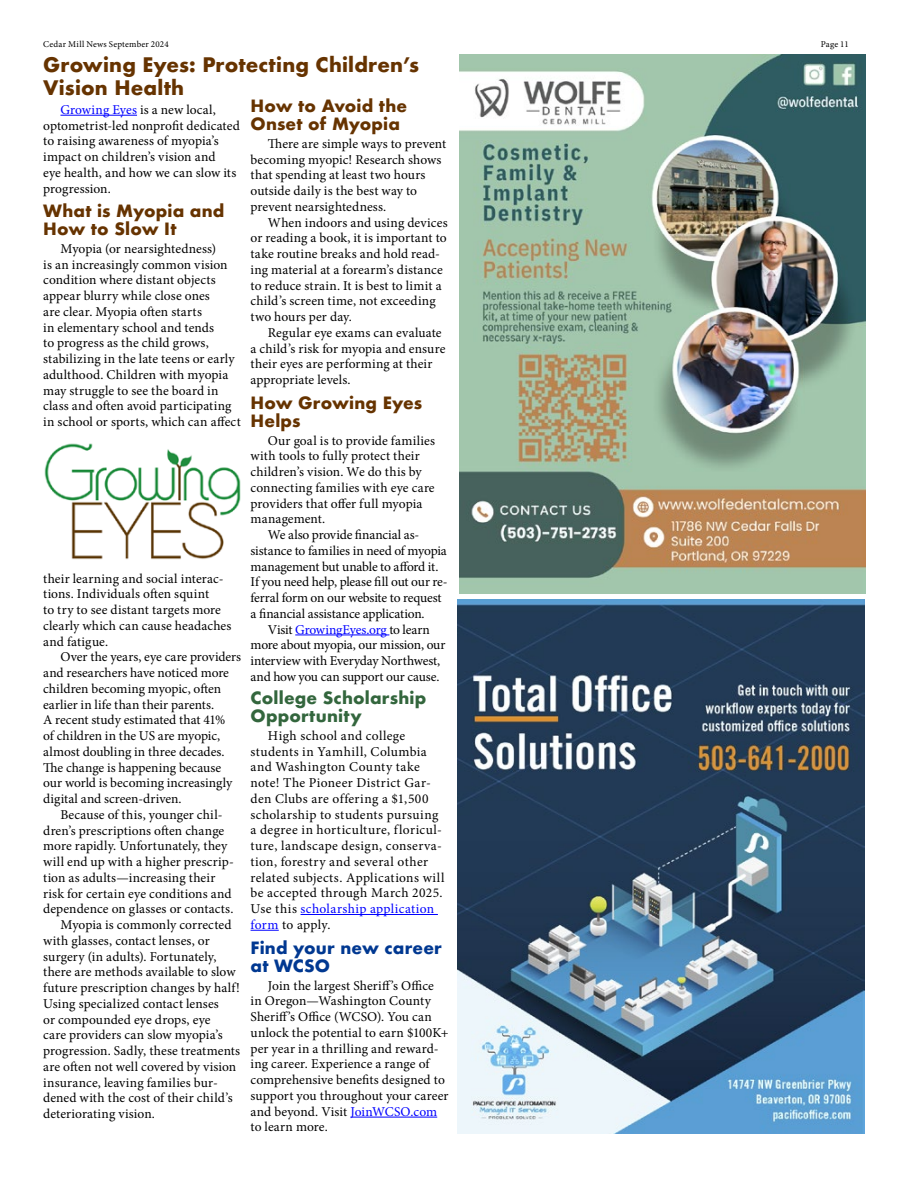
<style>
.page{position:relative;width:918px;height:1188px;background:#fff}
.page>*{position:absolute;margin:0;border:0;box-sizing:border-box;transform-origin:0 0}
.headbrown_1{font:700 19.5px/23.4px "Futura";letter-spacing:.01em;color:#630}
.headbrown_2{font:700 16.5px/18px "Futura";letter-spacing:.01em;color:#630}
.headgreen_2{font:700 16.5px/18px "Futura";letter-spacing:.015em;color:#33663d}
.headblue_2{font:700 16.5px/18px "Futura";letter-spacing:.01em;color:#003891}
._1Body_text{font:13.5px/15.8px "Minion Pro";letter-spacing:.01em;color:#000}
._1Body_text-2{font:13.5px/15.8px "Minion Pro";letter-spacing:.03em;color:#000}
._1Body_text-3{font:13.5px/15.8px "Minion Pro";letter-spacing:-.015em;color:#000}
.t1{font:9px "Minion Pro";letter-spacing:.025em;color:#000}
.s1{color:#00f}
</style>
<div class="page">
<img style="left:458px;top:599px;width:406px;height:535px">
<img style="left:459px;top:54px;width:406px;height:540px">
<hr style="left:60px;top:115px;width:77px;height:1px;background:#00f">
<hr style="left:295px;top:635px;width:94px;height:1px;background:#00f">
<img style="left:44px;top:443px;width:197px;height:117px">
<hr style="left:350px;top:1117px;width:87px;height:1px;background:#00f">
<hr style="left:301px;top:914px;width:137px;height:1px;background:#00f">
<svg style="left:251px;top:930px;width:28px;height:1px"></svg>
<p class="t1" style="left:43px;top:38px;width:127px">Cedar Mill News September 2024</p>
<p class="t1" style="left:821px;top:38px;width:29px">Page 11</p>
<p class="headbrown_1" style="left:43px;top:53px;width:377px">Growing Eyes: Protecting Children’s<br>Vision Health</p>
<p class="_1Body_text" style="left:43px;top:102px;width:198px;text-indent:17px"><span class="s1">Growing Eyes</span> is a new local, optometrist-led nonprofit dedicated to raising awareness of myopia’s impact on children’s vision and<br>eye health, and how we can slow its progression.</p>
<p class="headbrown_2" style="left:43px;top:202px;width:183px">What is Myopia and<br>How to Slow It</p>
<p class="_1Body_text" style="left:43px;top:241px;width:199px;text-indent:17px">Myopia (or nearsightedness)<br>is an increasingly common vision condition where distant objects appear blurry while close ones<br>are clear. Myopia often starts<br>in elementary school and tends<br>to progress as the child grows, stabilizing in the late teens or early adulthood. Children with myopia may struggle to see the board in class and often avoid participating in school or sports, which can affect</p>
<p class="_1Body_text" style="left:43px;top:571px;width:190px">their learning and social interac&shy;tions. Individuals often squint<br>to try to see distant targets more clearly which can cause headaches and fatigue.</p>
<p class="_1Body_text" style="left:43px;top:649px;width:200px;text-indent:17px">Over the years, eye care providers and researchers have noticed more children becoming myopic, often earlier in life than their parents.<br>A recent study estimated that 41%<br>of children in the US are myopic, almost doubling in three decades.<br>The change is happening because our world is becoming increasingly digital and screen-driven.</p>
<p class="_1Body_text" style="left:43px;top:807px;width:192px;text-indent:17px">Because of this, younger chil&shy;dren’s prescriptions often change more rapidly. Unfortunately, they will end up with a higher prescrip&shy;tion as adults—increasing their risk for certain eye conditions and dependence on glasses or contacts.</p>
<p class="_1Body_text" style="left:43px;top:917px;width:199px;text-indent:17px">Myopia is commonly corrected with glasses, contact lenses, or surgery (in adults). Fortunately, there are methods available to slow future prescription changes by half!<br>Using specialized contact lenses<br>or compounded eye drops, eye<br>care providers can slow myopia’s progression. Sadly, these treatments are often not well covered by vision insurance, leaving families bur&shy;dened with the cost of their child’s deteriorating vision.</p>
<p class="headbrown_2" style="left:251px;top:97px;width:158px">How to Avoid the<br>Onset of Myopia</p>
<p class="_1Body_text" style="left:251px;top:136px;width:197px;text-indent:17px">There are simple ways to prevent becoming myopic! Research shows that spending at least two hours outside daily is the best way to prevent nearsightedness.</p>
<p class="_1Body_text" style="left:251px;top:215px;width:199px;text-indent:17px">When indoors and using devices or reading a book, it is important to take routine breaks and hold read&shy;ing material at a forearm’s distance to reduce strain. It is best to limit a child’s screen time, not exceeding two hours per day.</p>
<p class="_1Body_text" style="left:251px;top:325px;width:196px;text-indent:17px">Regular eye exams can evaluate a child’s risk for myopia and ensure their eyes are performing at their appropriate levels.</p>
<p class="headbrown_2" style="left:251px;top:393px;width:173px">How Growing Eyes<br>Helps</p>
<p class="_1Body_text" style="left:251px;top:432px;width:186px;text-indent:17px">Our goal is to provide families with tools to fully protect their children’s vision. We do this by connecting families with eye care providers that offer full myopia management.</p>
<p class="_1Body_text-3" style="left:251px;top:527px;width:199px;text-indent:17px">We also provide financial as&shy;sistance to families in need of myopia management but unable to afford it.<br>If you need help, please fill out our re&shy;ferral form on our website to request a financial assistance application.</p>
<p class="_1Body_text-3" style="left:251px;top:621px;width:196px;text-align:center">Visit <span class="s1">GrowingEyes.org</span> to learn<br>more about myopia, our mission, our interview with Everyday Northwest, and how you can support our cause.</p>
<p class="headgreen_2" style="left:251px;top:689px;width:177px">College Scholarship<br>Opportunity</p>
<p class="_1Body_text-2" style="left:251px;top:728px;width:195px;text-indent:17px">High school and college students in Yamhill, Columbia and Washington County take note! The Pioneer District Gar&shy;den Clubs are offering a $1,500 scholarship to students pursuing a degree in horticulture, floricul&shy;ture, landscape design, conserva&shy;tion, forestry and several other related subjects. Applications will be accepted through March 2025.<br>Use this <span class="s1">scholarship application form</span> to apply.</p>
<p class="headblue_2" style="left:251px;top:939px;width:193px">Find your new career at WCSO</p>
<p class="_1Body_text" style="left:251px;top:978px;width:200px;text-indent:17px">Join the largest Sheriff’s Office in Oregon—Washington County<br>Sheriff’s Office (WCSO). You can unlock the potential to earn $100K+ per year in a thrilling and reward&shy;ing career. Experience a range of comprehensive benefits designed to support you throughout your career and beyond. Visit <span class="s1">JoinWCSO.com </span>to learn more.</p>
</div>
